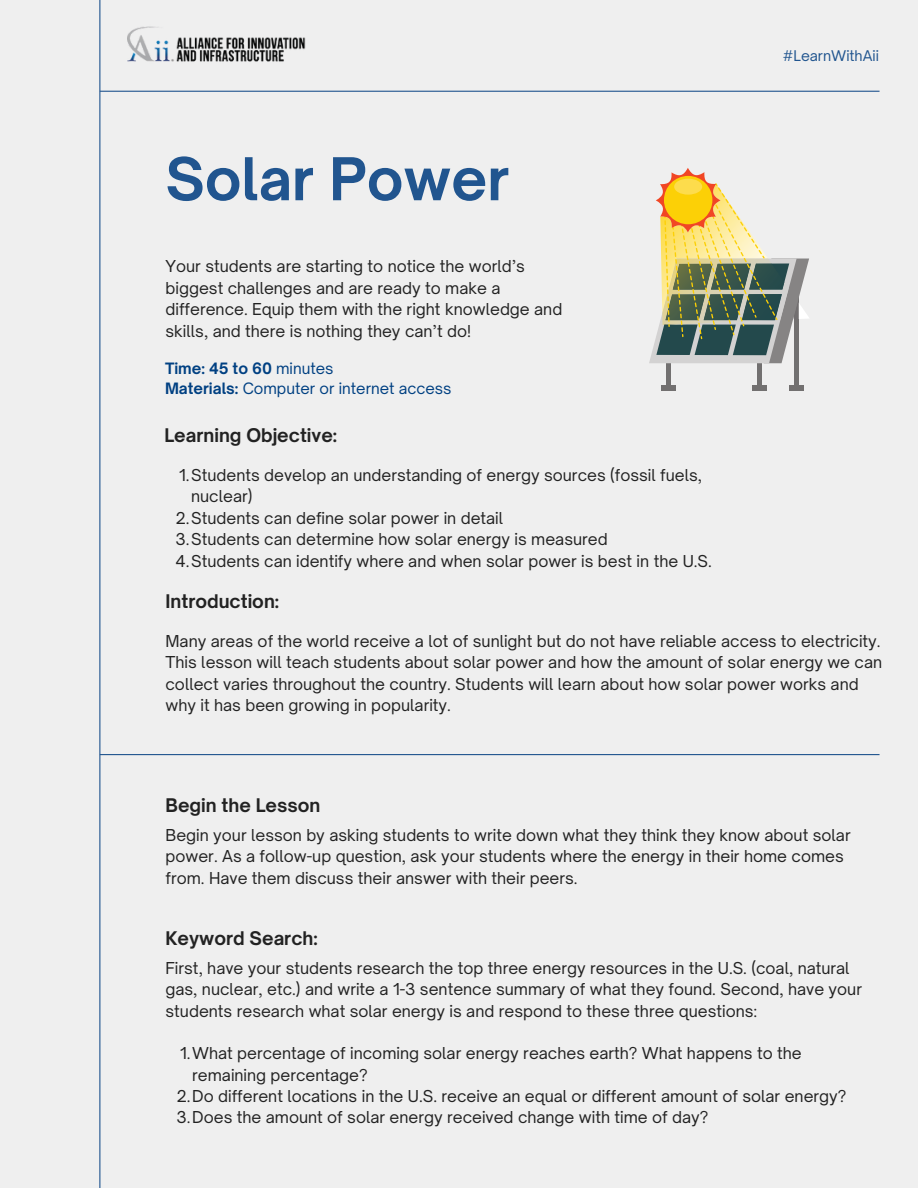
<style>
.page{position:relative;width:918px;height:1188px;background:#efefef}
.page>*{position:absolute;margin:0;border:0;box-sizing:border-box;transform-origin:0 0}
.t1{font:700 56.4px "Open Sauce One";color:#21558f}
.t2{font:700 18px "Open Sauce One";color:#222}
.t3{font:15.75px/21.3px "Open Sauce One";color:#222}
.t4{font:15px/20.2px "Open Sauce One";color:#004082}
.t5{font:14.1px "Open Sauce One";color:#21558f}
.s1{font-weight:700}
</style>
<div class="page">
<hr style="left:99px;top:0;width:1px;height:1188px;background:#21558f">
<hr style="left:100px;top:754px;width:780px;height:1px;background:#21558f">
<hr style="left:100px;top:91px;width:780px;height:1px;background:#21558f">
<img style="left:127px;top:26px;width:179px;height:36px">
<hr style="left:666px;top:337px;width:4px;height:51px;background:#727070">
<div style="left:661px;top:385px;width:14px;height:6px;background:#727070"></div>
<div style="left:757px;top:337px;width:5px;height:51px;background:#727070"></div>
<div style="left:752px;top:385px;width:14px;height:6px;background:#727070"></div>
<div style="left:794px;top:291px;width:5px;height:97px;background:#727070"></div>
<div style="left:789px;top:385px;width:14px;height:6px;background:#727070"></div>
<svg style="left:649px;top:168px;width:160px;height:195px"></svg>
<div style="left:664px;top:176px;width:48px;height:48px;background:#fcd006;border-radius:50%"></div>
<div style="left:674px;top:179px;width:28px;height:16px;background:#fddc4c;border-radius:50%"></div>
<p class="t1" style="left:166px;top:144px;width:345px">Solar Power</p>
<h1 class="t3" style="left:166px;top:255px;width:398px">Your students are starting to notice the world’s biggest challenges and are ready to make a difference. Equip them with the right knowledge and skills, and there is nothing they can’t do!</h1>
<p class="t4" style="left:165px;top:358px;width:288px"><span class="s1">Time: 45 to 60</span> minutes<br><span class="s1">Materials:</span> Computer or internet access</p>
<p class="t2" style="left:164px;top:424px;width:174px">Learning Objective:</p>
<h3 class="t3" style="left:191px;top:464px;width:512px;text-indent:-12px">1.Students develop an understanding of energy sources (fossil fuels, nuclear)</h3>
<p class="t3" style="left:176px;top:507px;width:329px">2.Students can define solar power in detail</p>
<p class="t3" style="left:176px;top:529px;width:434px">3.Students can determine how solar energy is measured</p>
<p class="t3" style="left:176px;top:550px;width:538px">4.Students can identify where and when solar power is best in the U.S.</p>
<p class="t5" style="left:783px;top:47px;width:98px">#LearnWithAii</p>
<p class="t2" style="left:166px;top:590px;width:115px">Introduction:</p>
<p class="t3" style="left:166px;top:630px;width:718px">Many areas of the world receive a lot of sunlight but do not have reliable access to electricity.<br>This lesson will teach students about solar power and how the amount of solar energy we can collect varies throughout the country. Students will learn about how solar power works and why it has been growing in popularity.</p>
<h3 class="t2" style="left:166px;top:794px;width:156px">Begin the Lesson</h3>
<p class="t3" style="left:166px;top:824px;width:687px">Begin your lesson by asking students to write down what they think they know about solar power. As a follow-up question, ask your students where the energy in their home comes from. Have them discuss their answer with their peers.</p>
<h3 class="t2" style="left:166px;top:927px;width:154px">Keyword Search:</h3>
<p class="t3" style="left:166px;top:957px;width:698px">First, have your students research the top three energy resources in the U.S. (coal, natural gas, nuclear, etc.) and write a 1-3 sentence summary of what they found. Second, have your students research what solar energy is and respond to these three questions:</p>
<h3 class="t3" style="left:192px;top:1043px;width:611px;text-indent:-12px">1.What percentage of incoming solar energy reaches earth? What happens to the remaining percentage?</h3>
<p class="t3" style="left:177px;top:1085px;width:671px">2.Do different locations in the U.S. receive an equal or different amount of solar energy?</p>
<p class="t3" style="left:177px;top:1107px;width:533px">3.Does the amount of solar energy received change with time of day?</p>
</div>
